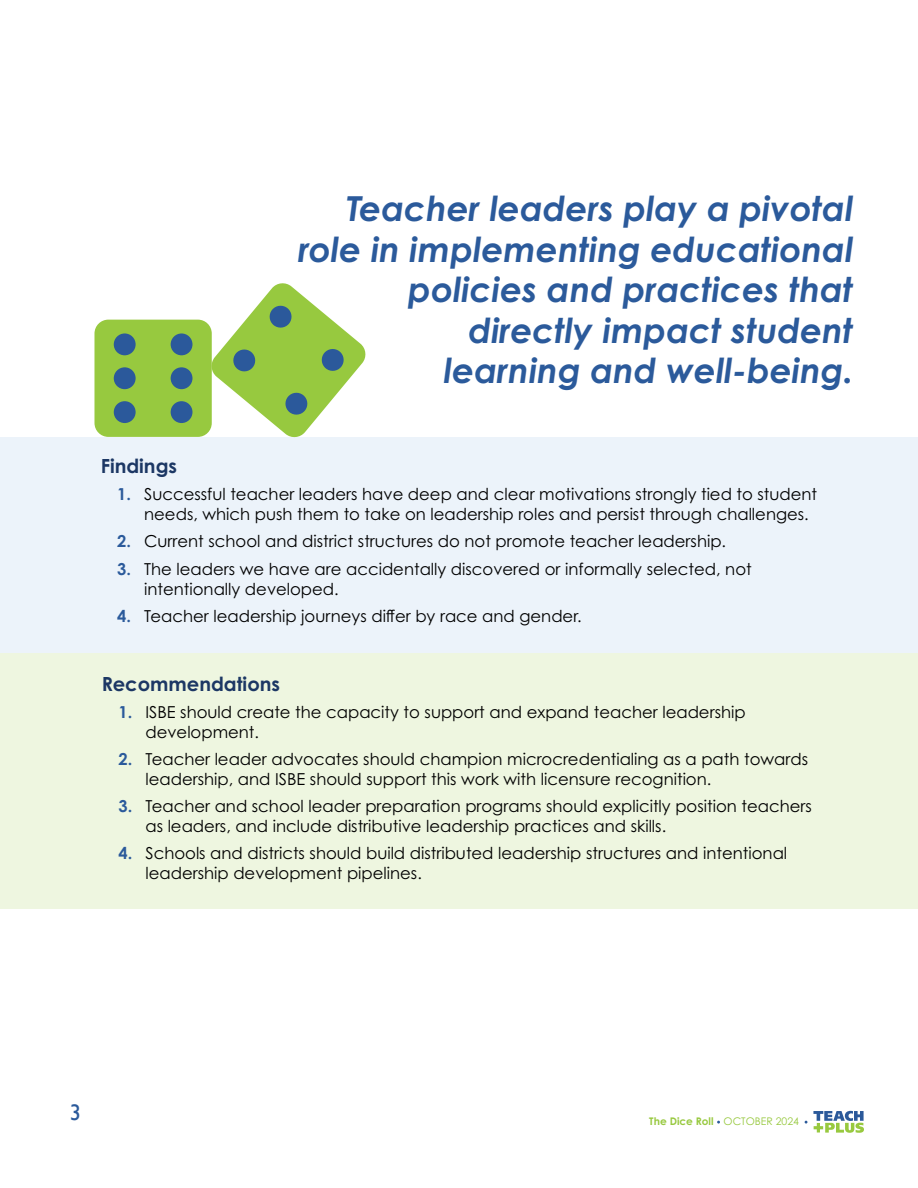
<style>
.page{position:relative;width:918px;height:1188px;background:#fff}
.page>*{position:absolute;margin:0;border:0;box-sizing:border-box;transform-origin:0 0}
.t1{font:italic 700 34.5px/40.5px "Century Gothic Pro";color:#2b5a9b;text-align:right}
.t2{font:22.5px "Gill Sans";color:#2b5a9b}
.t3{font:700 19.5px "Century Gothic Pro";color:#1c3764}
.t4{font:16.5px/19.8px "Century Gothic Pro";color:#000}
.t5{font:700 10.5px "Century Gothic Pro";color:#98c940}
.s1{font-weight:700;color:#2b5a9b}
.s2{font-weight:400}
</style>
<div class="page">
<svg style="left:813px;top:1111px;width:51px;height:22px"></svg>
<div style="left:0;top:437px;width:918px;height:216px;background:#ecf3fa"></div>
<div style="left:0;top:653px;width:918px;height:256px;background:#eef6e0"></div>
<div style="left:94px;top:320px;width:118px;height:117px;background:#97c93f;border-radius:14px"></div>
<div style="left:114px;top:333px;width:22px;height:22px;background:#2b599b;border-radius:50%"></div>
<div style="left:114px;top:367px;width:22px;height:22px;background:#2b599b;border-radius:50%"></div>
<div style="left:114px;top:401px;width:22px;height:22px;background:#2b599b;border-radius:50%"></div>
<div style="left:171px;top:333px;width:21px;height:22px;background:#2b599b;border-radius:50%"></div>
<div style="left:171px;top:367px;width:21px;height:22px;background:#2b599b;border-radius:50%"></div>
<div style="left:171px;top:401px;width:21px;height:22px;background:#2b599b;border-radius:50%"></div>
<svg style="left:210px;top:283px;width:156px;height:155px"></svg>
<h1 class="t1" style="left:298px;top:188px;width:556px">Teacher leaders play a pivotal role in implementing educational policies and practices that directly impact student<br>learning and well-being.</h1>
<p class="t3" style="left:101px;top:454px;width:78px">Findings</p>
<p class="t4" style="left:144px;top:484px;width:675px;text-indent:-27px"><span class="s1">1.</span> Successful teacher leaders have deep and clear motivations strongly tied to student needs, which push them to take on leadership roles and persist through challenges.</p>
<p class="t4" style="left:117px;top:531px;width:611px"><span class="s1">2.</span> Current school and district structures do not promote teacher leadership.</p>
<p class="t4" style="left:144px;top:559px;width:609px;text-indent:-27px"><span class="s1">3.</span> The leaders we have are accidentally discovered or informally selected, not intentionally developed.</p>
<p class="t4" style="left:117px;top:606px;width:466px"><span class="s1">4.</span> Teacher leadership journeys differ by race and gender.</p>
<p class="t3" style="left:102px;top:672px;width:180px">Recommendations</p>
<p class="t4" style="left:145px;top:702px;width:602px;text-indent:-27px"><span class="s1">1.</span> ISBE should create the capacity to support and expand teacher leadership development.</p>
<p class="t4" style="left:145px;top:749px;width:664px;text-indent:-27px"><span class="s1">2.</span> Teacher leader advocates should champion microcredentialing as a path towards leadership, and ISBE should support this work with licensure recognition.</p>
<p class="t4" style="left:145px;top:796px;width:668px;text-indent:-27px"><span class="s1">3.</span> Teacher and school leader preparation programs should explicitly position teachers as leaders, and include distributive leadership practices and skills.</p>
<p class="t4" style="left:145px;top:843px;width:643px;text-indent:-27px"><span class="s1">4.</span> Schools and districts should build distributed leadership structures and intentional leadership development pipelines.</p>
<h2 class="t2" style="left:70px;top:1099px;width:13px">3</h2>
<p class="t5" style="left:649px;top:1115px;width:151px">The Dice Roll <span class="s2">OCTOBER 2024</span></p>
</div>
